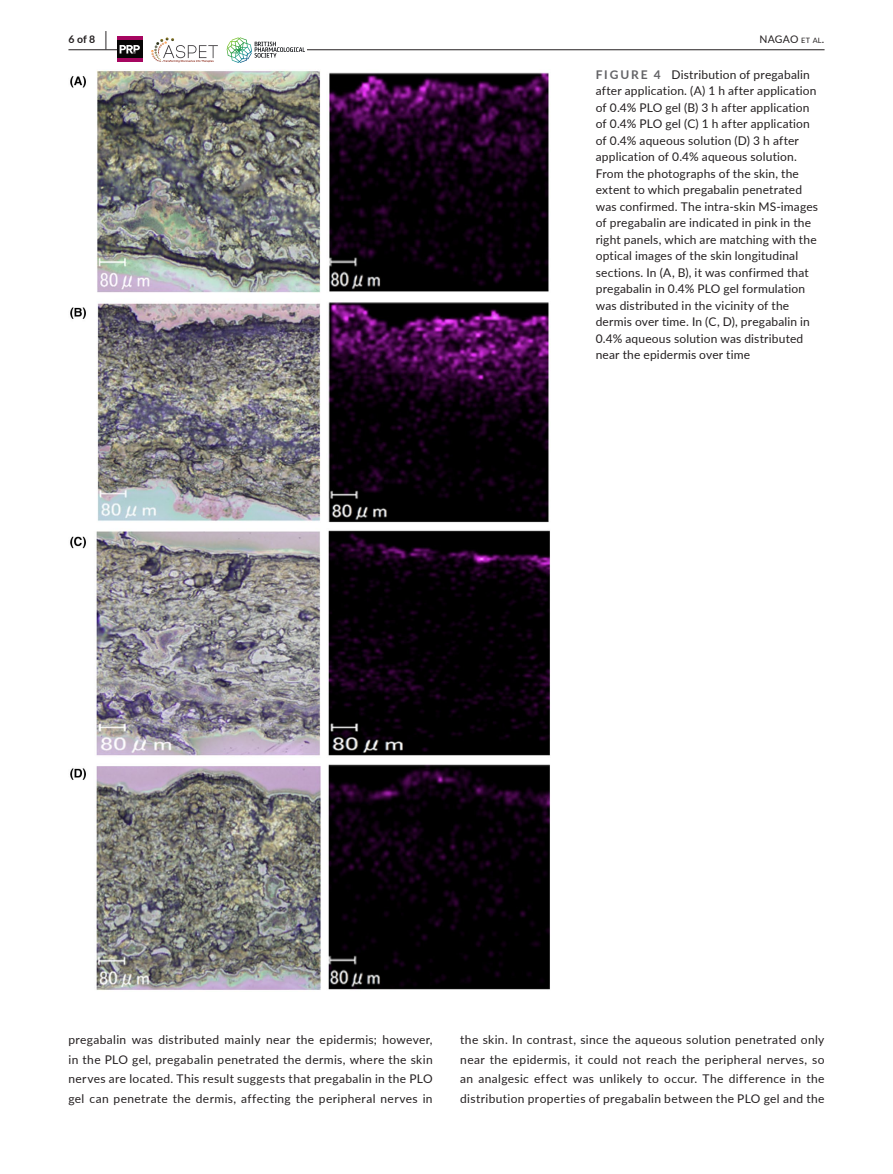
<style>
.page{position:relative;width:893px;height:1174px;background:#fff}
.page>*{position:absolute;margin:0;border:0;box-sizing:border-box;transform-origin:0 0}
.t1{font:12px/16.5px "Lato";letter-spacing:.015em;color:#231f20;text-align:justify}
.t2{font:10.5px "Lato";letter-spacing:.01em;color:#231f20}
.t3{font:700 10.5px "Lato";color:#231f20}
.s1{font-size:19.5px}
.s2{font-size:7.35px}
.s3{font-weight:700;color:#636366}
</style>
<div class="page">
<hr style="left:68px;top:49px;width:756px;height:1px;background:#231f20">
<div style="left:117px;top:36px;width:189px;height:27px;background:#fff"></div>
<div style="left:117px;top:37px;width:25px;height:25px;background:#070606"></div>
<hr style="left:117px;top:37px;width:25px;height:3px;background:#a60660">
<hr style="left:117px;top:59px;width:25px;height:3px;background:#a60660">
<svg style="left:120px;top:45px;width:20px;height:9px"></svg>
<svg style="left:151px;top:37px;width:67px;height:25px"></svg>
<svg style="left:227px;top:37px;width:78px;height:26px"></svg>
<img style="left:70px;top:70px;width:480px;height:920px">
<p class="t3" style="left:68px;top:31px;width:40px">6 of 8 <span class="s1">|</span></p>
<p class="t2" style="left:760px;top:31px;width:66px">NAGAO <span class="s2">et al</span>.</p>
<p class="t1" style="left:596px;top:66px;width:224px;text-align:left"><span class="s3">FIGURE 4</span> Distribution of pregabalin after application. (A) 1 h after application of 0.4% PLO gel (B) 3 h after application of 0.4% PLO gel (C) 1 h after application of 0.4% aqueous solution (D) 3 h after application of 0.4% aqueous solution.<br>From the photographs of the skin, the extent to which pregabalin penetrated was confirmed. The intra-skin MS-images of pregabalin are indicated in pink in the right panels, which are matching with the optical images of the skin longitudinal sections. In (A, B), it was confirmed that pregabalin in 0.4% PLO gel formulation was distributed in the vicinity of the dermis over time. In (C, D), pregabalin in 0.4% aqueous solution was distributed near the epidermis over time</p>
<p class="t1" style="left:68px;top:1029px;width:366px;line-height:19.5px">pregabalin was distributed mainly near the epidermis; however, in the PLO gel, pregabalin penetrated the dermis, where the skin nerves are located. This result suggests that pregabalin in the PLO gel can penetrate the dermis, affecting the peripheral nerves in</p>
<p class="t1" style="left:460px;top:1029px;width:366px;line-height:19.5px">the skin. In contrast, since the aqueous solution penetrated only near the epidermis, it could not reach the peripheral nerves, so an analgesic effect was unlikely to occur. The difference in the distribution properties of pregabalin between the PLO gel and the</p>
</div>
